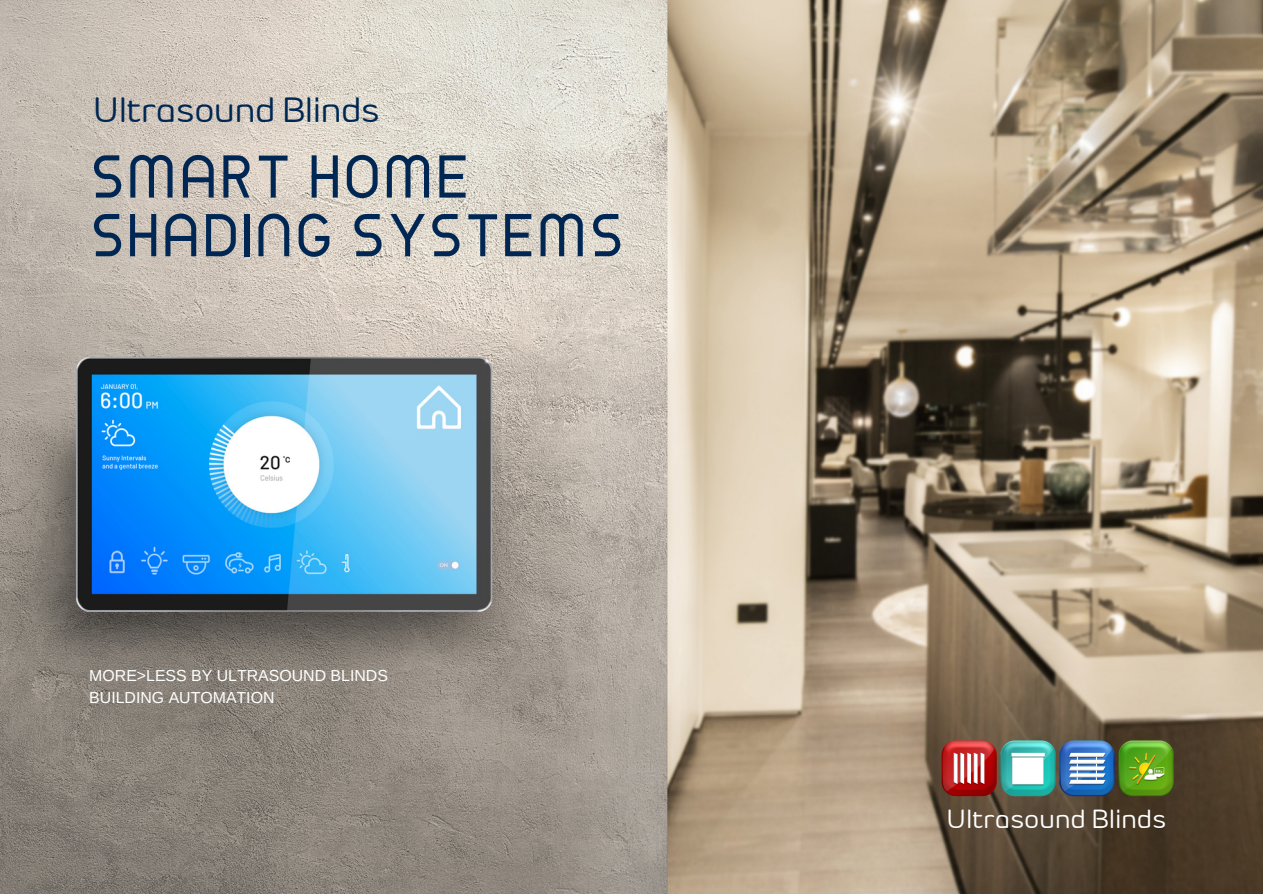
<style>
.page{position:relative;width:1263px;height:894px;background:#fff}
.page>*{position:absolute;margin:0;border:0;box-sizing:border-box;transform-origin:0 0}
.t1{font:700 57.9px/58.7px "Time Burner";letter-spacing:.065em;color:#002753}
.t2{font:35.1px "Byom";color:#002753}
.t3{font:26.25px "Byom";letter-spacing:.015em;color:#fff}
.t4{font:15.9px/21.9px "Arimo";color:#fffffd}
</style>
<div class="page">
<img style="left:0;top:0;width:1263px;height:893px">
<img style="left:940px;top:732px;width:233px;height:72px">
<h2 class="t2" style="left:94px;top:90px;width:287px">Ultrasound Blinds</h2>
<h1 class="t1" style="left:94px;top:151px;width:533px">SMART HOME<br>SHADING SYSTEMS</h1>
<p class="t4" style="left:89px;top:664px;width:300px">MORE&gt;LESS BY ULTRASOUND BLINDS<br>BUILDING AUTOMATION</p>
<h3 class="t3" style="left:947px;top:804px;width:221px">Ultrasound Blinds</h3>
</div>
